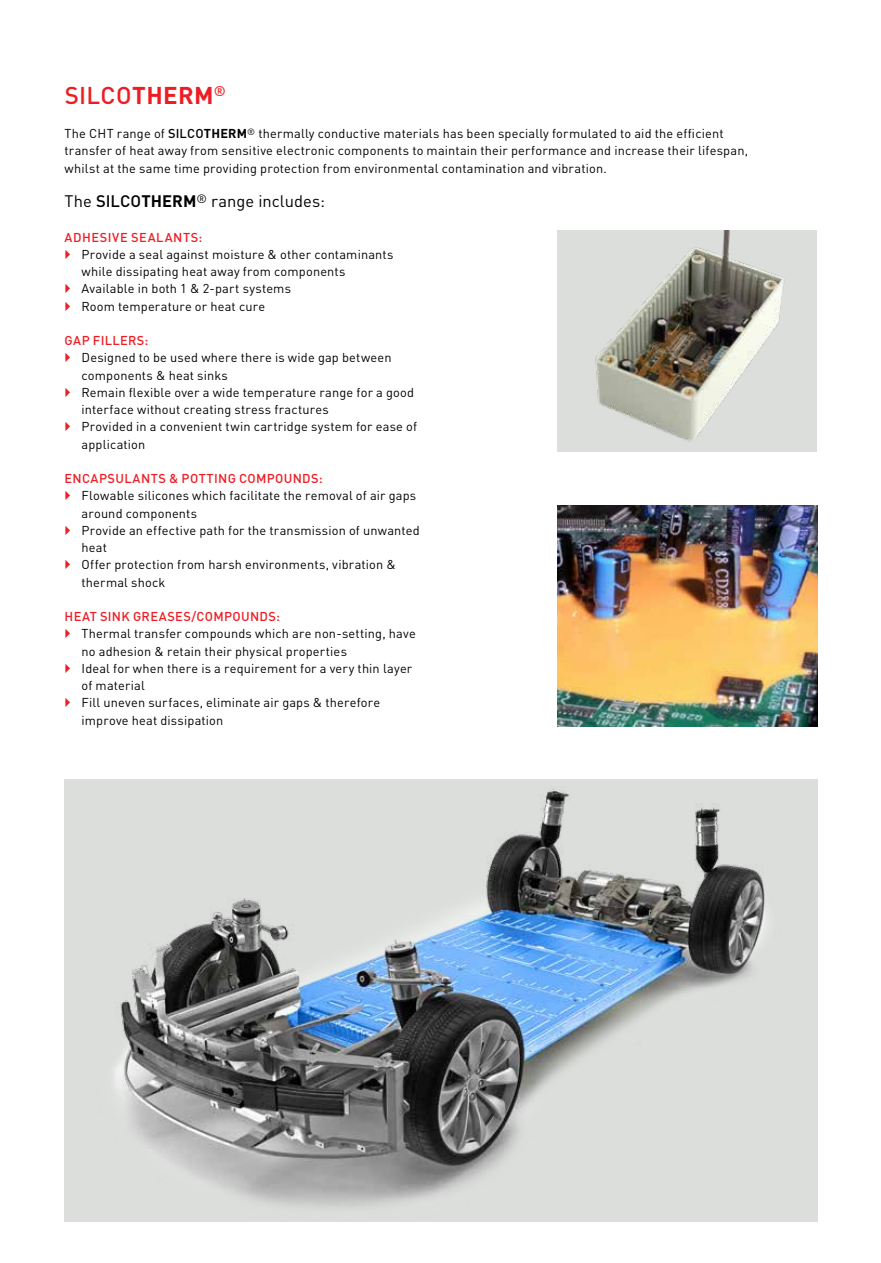
<style>
.page{position:relative;width:881px;height:1263px;background:#fff}
.page>*{position:absolute;margin:0;border:0;box-sizing:border-box;transform-origin:0 0}
.t1{font:500 24px "DIN Pro";letter-spacing:.015em;color:#ed1d24}
.t2{font:16.5px "DIN Pro";color:#000}
.t3{font:12.75px/17.2px "DIN Pro";letter-spacing:.015em;color:#000}
.t4{font:500 12.75px "DIN Pro";letter-spacing:.03em;color:#ed1d24}
.t5{font:500 12.75px "DIN Pro";letter-spacing:.05em;color:#ed1d24}
.s1{font-weight:700}
.s2{font-weight:500}
</style>
<div class="page">
<div style="left:557px;top:231px;width:259px;height:221px;background:#dbdedb"></div>
<img style="left:595px;top:231px;width:190px;height:211px">
<img style="left:557px;top:505px;width:259px;height:221px">
<img style="left:64px;top:779px;width:753px;height:443px">
<h1 class="t1" style="left:65px;top:79px;width:162px">SILCO<span class="s1">THERM</span><sup>®</sup></h1>
<p class="t3" style="left:64px;top:124px;width:684px">The CHT range of <span class="s2">SILCO</span><span class="s1">THERM</span><sup>®</sup> thermally conductive materials has been specially formulated to aid the efficient transfer of heat away from sensitive electronic components to maintain their performance and increase their lifespan, whilst at the same time providing protection from environmental contamination and vibration.</p>
<p class="t2" style="left:64px;top:190px;width:262px">The <span class="s2">SILCO</span><span class="s1">THERM</span><sup>®</sup> range includes:</p>
<p class="t5" style="left:65px;top:228px;width:139px">ADHESIVE SEALANTS:</p>
<p class="t3" style="left:81px;top:245px;width:313px">Provide a seal against moisture &amp; other contaminants while dissipating heat away from components Available in both 1 &amp; 2-part systems<br>Room temperature or heat cure</p>
<p class="t4" style="left:65px;top:332px;width:85px">GAP FILLERS:</p>
<p class="t3" style="left:81px;top:349px;width:337px">Designed to be used where there is wide gap between components &amp; heat sinks<br>Remain flexible over a wide temperature range for a good interface without creating stress fractures<br>Provided in a convenient twin cartridge system for ease of application</p>
<p class="t4" style="left:65px;top:470px;width:259px">ENCAPSULANTS &amp; POTTING COMPOUNDS:</p>
<p class="t3" style="left:81px;top:487px;width:339px">Flowable silicones which facilitate the removal of air gaps around components<br>Provide an effective path for the transmission of unwanted heat<br>Offer protection from harsh environments, vibration &amp; thermal shock</p>
<p class="t4" style="left:65px;top:608px;width:217px">HEAT SINK GREASES/COMPOUNDS:</p>
<p class="t3" style="left:81px;top:625px;width:335px">Thermal transfer compounds which are non-setting, have no adhesion &amp; retain their physical properties<br>Ideal for when there is a requirement for a very thin layer of material<br>Fill uneven surfaces, eliminate air gaps &amp; therefore improve heat dissipation</p>
</div>
